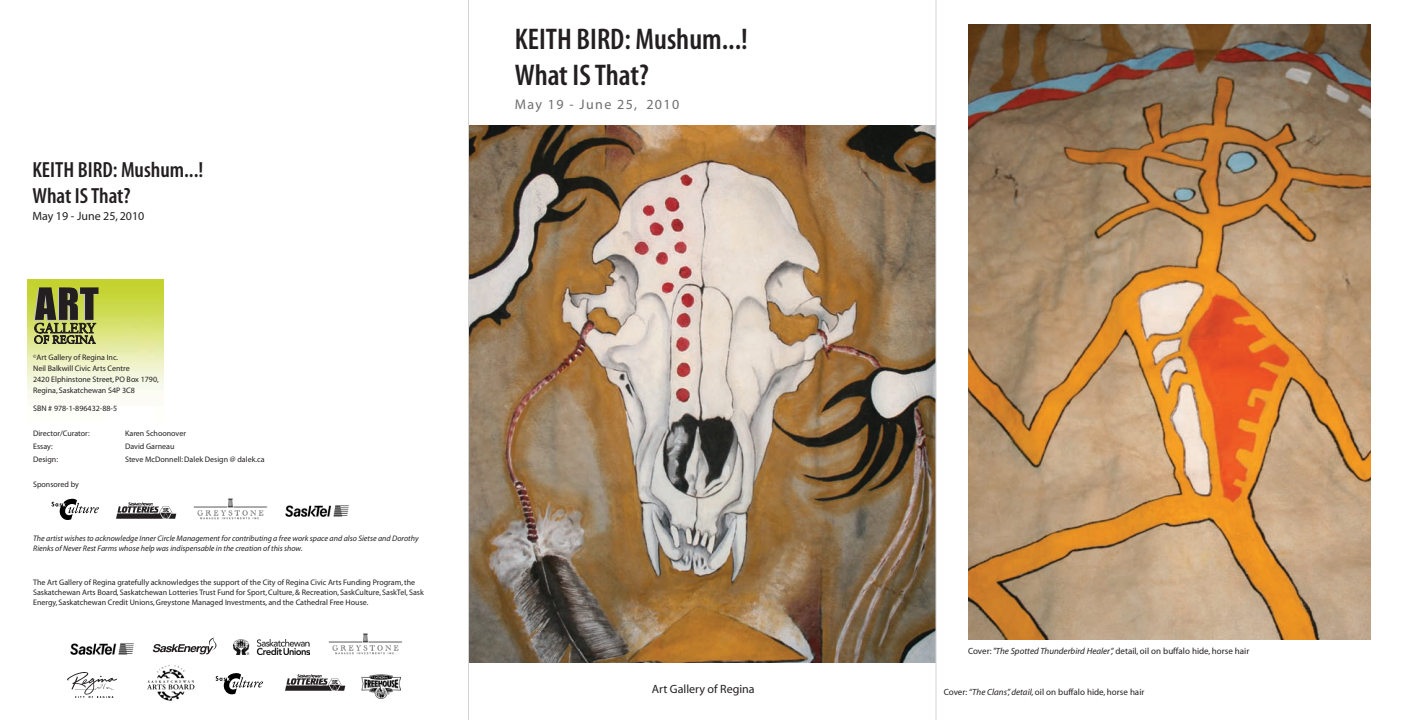
<style>
.page{position:relative;width:1404px;height:720px;background:#fff}
.page>*{position:absolute;margin:0;border:0;box-sizing:border-box;transform-origin:0 0}
.t1{font:600 condensed 30px/36px "Myriad Pro";color:#231f20}
.t2{font:600 condensed 22px/26.4px "Myriad Pro";color:#231f20}
.t3{font:14px "Myriad";letter-spacing:.1em;color:#6d6f71}
.t4{font:12px "Myriad";color:#231f20}
.t5{font:9px "Myriad";color:#231f20}
.t6{font:8px/11px "Myriad";color:#231f20}
.t7{font:italic 8px/10px "Myriad";color:#231f20}
.s1{font-style:italic}
</style>
<div class="page">
<img style="left:27px;top:279px;width:137px;height:126px">
<svg style="left:34px;top:287px;width:65px;height:57px;background:#717344"></svg>
<img style="left:68px;top:673px;width:49px;height:24px">
<img style="left:70px;top:643px;width:64px;height:11px">
<img style="left:285px;top:506px;width:64px;height:11px">
<svg style="left:153px;top:638px;width:63px;height:16px"></svg>
<img style="left:328px;top:633px;width:74px;height:22px">
<img style="left:193px;top:498px;width:74px;height:22px">
<img style="left:234px;top:639px;width:75px;height:16px">
<img style="left:147px;top:665px;width:48px;height:36px">
<img style="left:362px;top:675px;width:39px;height:24px">
<svg style="left:216px;top:673px;width:47px;height:22px"></svg>
<svg style="left:51px;top:499px;width:48px;height:21px"></svg>
<img style="left:285px;top:674px;width:61px;height:17px">
<img style="left:116px;top:502px;width:61px;height:17px">
<img style="left:469px;top:125px;width:467px;height:538px">
<img style="left:968px;top:24px;width:403px;height:616px">
<hr style="left:936px;top:0;width:1px;height:720px;background:#d1d3d4">
<hr style="left:468px;top:0;width:1px;height:720px;background:#d1d3d4">
<h2 class="t2" style="left:32px;top:156px;width:172px">KEITH BIRD: Mushum...!<br>What IS That?</h2>
<h3 class="t4" style="left:32px;top:210px;width:114px">May 19 - June 25, 2010</h3>
<p class="t6" style="left:33px;top:352px;width:127px"><sup>©</sup>Art Gallery of Regina Inc.<br>Neil Balkwill Civic Arts Centre<br>2420 Elphinstone Street, PO Box 1790,<br>Regina, Saskatchewan S4P 3C8</p>
<p class="t6" style="left:33px;top:403px;width:86px">SBN # 978-1-896432-88-5</p>
<p class="t6" style="left:33px;top:428px;width:58px">Director/Curator:</p>
<p class="t6" style="left:125px;top:428px;width:62px">Karen Schoonover</p>
<p class="t6" style="left:33px;top:441px;width:21px">Essay:</p>
<p class="t6" style="left:125px;top:441px;width:51px">David Garneau</p>
<p class="t6" style="left:33px;top:454px;width:26px">Design:</p>
<p class="t6" style="left:125px;top:454px;width:141px">Steve McDonnell: Dalek Design @ dalek.ca</p>
<p class="t6" style="left:33px;top:479px;width:47px">Sponsored by</p>
<p class="t7" style="left:33px;top:533px;width:387px">The artist wishes to acknowledge Inner Circle Management for contributing a free work space and also Sietse and Dorothy<br>Rienks of Never Rest Farms whose help was indispensable in the creation of this show.</p>
<p class="t6" style="left:33px;top:577px;width:392px;line-height:10px">The Art Gallery of Regina gratefully acknowledges the support of the City of Regina Civic Arts Funding Program, the<br>Saskatchewan Arts Board, Saskatchewan Lotteries Trust Fund for Sport, Culture, &amp; Recreation, SaskCulture, SaskTel, Sask<br>Energy, Saskatchewan Credit Unions, Greystone Managed Investments, and the Cathedral Free House.</p>
<h1 class="t1" style="left:515px;top:21px;width:235px">KEITH BIRD: Mushum...!<br>What IS That?</h1>
<h3 class="t3" style="left:515px;top:98px;width:166px">May 19 - June 25, 2010</h3>
<h3 class="t4" style="left:652px;top:683px;width:104px">Art Gallery of Regina</h3>
<p class="t5" style="left:968px;top:647px;width:283px">Cover: <span class="s1">"The Spotted Thunderbird Healer”,</span> detail, oil on buffalo hide, horse hair</p>
<p class="t5" style="left:944px;top:687px;width:202px">Cover: <span class="s1">“The Clans”, detail,</span> oil on buffalo hide, horse hair</p>
</div>
